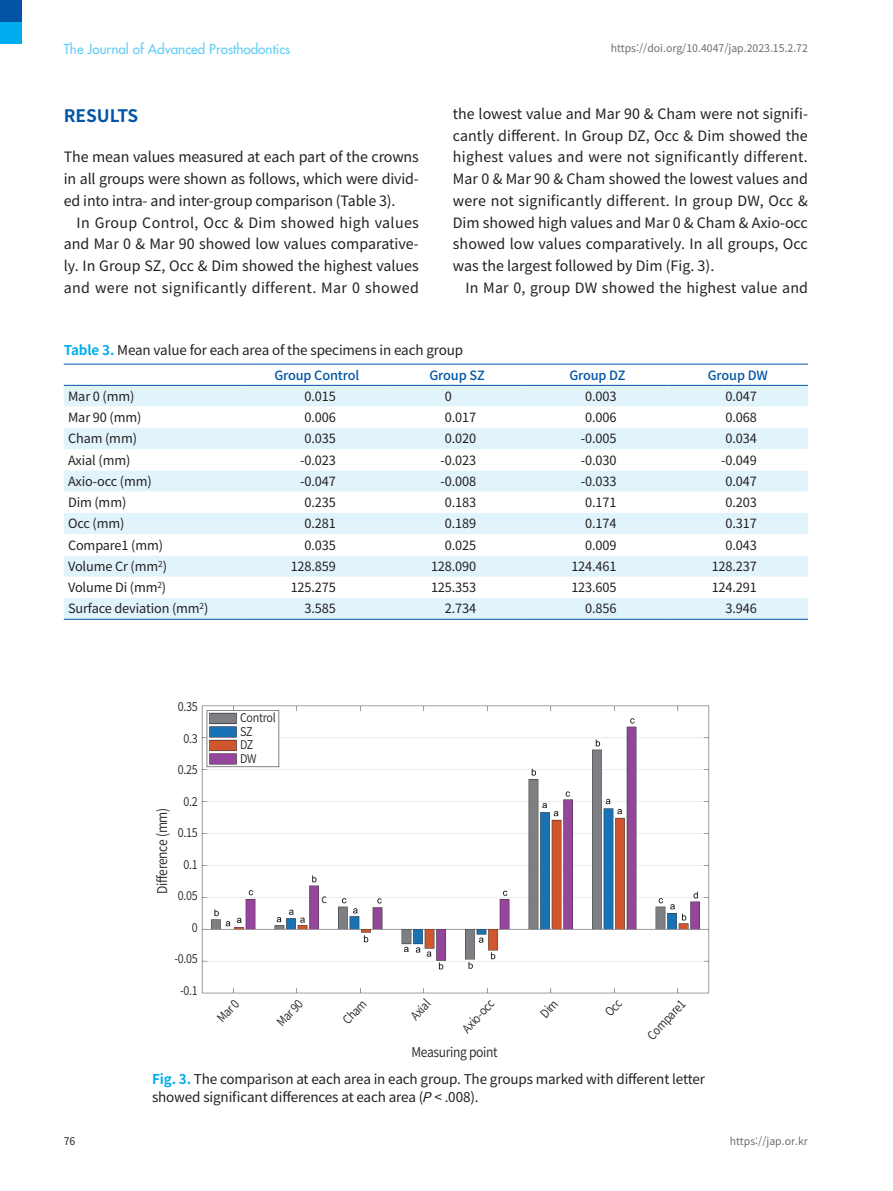
<style>
.page{position:relative;width:893px;height:1191px;background:#fff}
.page>*{position:absolute;margin:0;border:0;box-sizing:border-box;transform-origin:0 0}
.t1{font:700 17.25px "Noto Sans CJ Kkr";color:#0154a6}
.t2{font:14.25px/21.8px "Noto Sans CJ Kkr";color:#231f20;text-align:justify}
.t3{font:13.5px/18px "Noto Sans CJ Kkr";letter-spacing:-.01em;color:#231f20}
.t4{font:500 13.5px "Futura Std";color:#62cdf5}
.t5{font:600 13.5px "Noto Sans CJ Kkr";letter-spacing:-.025em;color:#231f20;scale:.9 1}
.t6{font:12.75px "Noto Sans CJ Kkr";letter-spacing:-.01em;color:#231f20}
.t7{font:500 12.75px "Noto Sans CJ Kkr";letter-spacing:-.01em;color:#0154a6}
.t8{font:600 12px/13.5px "Noto Sans CJ Kkr";letter-spacing:-.025em;color:#231f20;scale:.9 1}
.t9{font:10.5px "Noto Sans CJ Kkr";color:#6c6d70}
.t10{font:10.5px "Noto Sans CJ Kkr";color:#231f20}
.s1{font-weight:700;color:#00aeef}
.s2{font-style:italic}
</style>
<div class="page">
<div style="left:0;top:22px;width:22px;height:22px;background:#00aeef"></div>
<div style="left:0;top:0;width:22px;height:22px;background:#0154a6"></div>
<div style="left:64px;top:386px;width:744px;height:233px;background:#e1f4fc"></div>
<svg style="left:64px;top:406px;width:744px;height:192px"></svg>
<hr style="left:64px;top:385px;width:183px;height:1px;background:#0154a6">
<hr style="left:247px;top:385px;width:140px;height:1px;background:#0154a6">
<hr style="left:387px;top:385px;width:140px;height:1px;background:#0154a6">
<hr style="left:527px;top:385px;width:141px;height:1px;background:#0154a6">
<hr style="left:668px;top:385px;width:140px;height:1px;background:#0154a6">
<hr style="left:64px;top:364px;width:183px;height:1px;background:#0154a6">
<hr style="left:247px;top:364px;width:140px;height:1px;background:#0154a6">
<hr style="left:387px;top:364px;width:140px;height:1px;background:#0154a6">
<hr style="left:527px;top:364px;width:141px;height:1px;background:#0154a6">
<hr style="left:668px;top:364px;width:140px;height:1px;background:#0154a6">
<hr style="left:64px;top:619px;width:183px;height:1px;background:#0154a6">
<hr style="left:247px;top:619px;width:140px;height:1px;background:#0154a6">
<hr style="left:387px;top:619px;width:140px;height:1px;background:#0154a6">
<hr style="left:527px;top:619px;width:141px;height:1px;background:#0154a6">
<hr style="left:668px;top:619px;width:140px;height:1px;background:#0154a6">
<img style="left:201px;top:705px;width:509px;height:289px">
<p class="t4" style="left:64px;top:40px;width:228px">The Journal of Advanced Prosthodontics</p>
<p class="t1" style="left:64px;top:105px;width:76px">RESULTS</p>
<p class="t2" style="left:64px;top:147px;width:357px">The mean values measured at each part of the crowns in all groups were shown as follows, which were divid&shy;ed into intra- and inter-group comparison (Table 3).</p>
<p class="t2" style="left:64px;top:212px;width:357px;text-indent:13px">In Group Control, Occ &amp; Dim showed high values and Mar 0 &amp; Mar 90 showed low values comparative&shy;ly. In Group SZ, Occ &amp; Dim showed the highest values and were not significantly different. Mar 0 showed</p>
<p class="t9" style="left:611px;top:42px;width:199px">https://doi.org/10.4047/jap.2023.15.2.72</p>
<p class="t2" style="left:453px;top:103px;width:357px">the lowest value and Mar 90 &amp; Cham were not signifi&shy;cantly different. In Group DZ, Occ &amp; Dim showed the highest values and were not significantly different.<br>Mar 0 &amp; Mar 90 &amp; Cham showed the lowest values and were not significantly different. In group DW, Occ &amp; Dim showed high values and Mar 0 &amp; Cham &amp; Axio-occ showed low values comparatively. In all groups, Occ was the largest followed by Dim (Fig. 3).</p>
<p class="t2" style="left:466px;top:277px;width:344px">In Mar 0, group DW showed the highest value and</p>
<p class="t3" style="left:64px;top:341px;width:401px"><span class="s1">Table 3.</span> Mean value for each area of the specimens in each group</p>
<p class="t7" style="left:274px;top:368px;width:86px">Group Control</p>
<p class="t7" style="left:429px;top:368px;width:57px">Group SZ</p>
<p class="t7" style="left:569px;top:368px;width:58px">Group DZ</p>
<p class="t7" style="left:708px;top:368px;width:61px">Group DW</p>
<p class="t6" style="left:68px;top:389px;width:68px">Mar 0 (mm)</p>
<p class="t6" style="left:305px;top:389px;width:33px">0.015</p>
<p class="t6" style="left:445px;top:389px;width:9px">0</p>
<p class="t6" style="left:585px;top:389px;width:33px">0.003</p>
<p class="t6" style="left:726px;top:389px;width:33px">0.047</p>
<p class="t6" style="left:68px;top:410px;width:75px">Mar 90 (mm)</p>
<p class="t6" style="left:305px;top:410px;width:33px">0.006</p>
<p class="t6" style="left:445px;top:410px;width:33px">0.017</p>
<p class="t6" style="left:585px;top:410px;width:33px">0.006</p>
<p class="t6" style="left:726px;top:410px;width:33px">0.068</p>
<p class="t6" style="left:68px;top:431px;width:70px">Cham (mm)</p>
<p class="t6" style="left:305px;top:431px;width:33px">0.035</p>
<p class="t6" style="left:445px;top:431px;width:33px">0.020</p>
<p class="t6" style="left:581px;top:431px;width:37px">-0.005</p>
<p class="t6" style="left:726px;top:431px;width:33px">0.034</p>
<p class="t6" style="left:68px;top:453px;width:64px">Axial (mm)</p>
<p class="t6" style="left:300px;top:453px;width:37px">-0.023</p>
<p class="t6" style="left:441px;top:453px;width:37px">-0.023</p>
<p class="t6" style="left:581px;top:453px;width:37px">-0.030</p>
<p class="t6" style="left:721px;top:453px;width:37px">-0.049</p>
<p class="t6" style="left:68px;top:474px;width:85px">Axio-occ (mm)</p>
<p class="t6" style="left:300px;top:474px;width:37px">-0.047</p>
<p class="t6" style="left:441px;top:474px;width:37px">-0.008</p>
<p class="t6" style="left:581px;top:474px;width:37px">-0.033</p>
<p class="t6" style="left:726px;top:474px;width:33px">0.047</p>
<p class="t6" style="left:68px;top:495px;width:60px">Dim (mm)</p>
<p class="t6" style="left:305px;top:495px;width:33px">0.235</p>
<p class="t6" style="left:445px;top:495px;width:33px">0.183</p>
<p class="t6" style="left:585px;top:495px;width:33px">0.171</p>
<p class="t6" style="left:726px;top:495px;width:33px">0.203</p>
<p class="t6" style="left:68px;top:516px;width:58px">Occ (mm)</p>
<p class="t6" style="left:305px;top:516px;width:33px">0.281</p>
<p class="t6" style="left:445px;top:516px;width:33px">0.189</p>
<p class="t6" style="left:585px;top:516px;width:33px">0.174</p>
<p class="t6" style="left:726px;top:516px;width:33px">0.317</p>
<p class="t6" style="left:68px;top:538px;width:97px">Compare1 (mm)</p>
<p class="t6" style="left:305px;top:538px;width:33px">0.035</p>
<p class="t6" style="left:445px;top:538px;width:33px">0.025</p>
<p class="t6" style="left:585px;top:538px;width:33px">0.009</p>
<p class="t6" style="left:726px;top:538px;width:33px">0.043</p>
<p class="t6" style="left:68px;top:559px;width:100px">Volume Cr (mm<sup>2</sup>)</p>
<p class="t6" style="left:291px;top:559px;width:47px">128.859</p>
<p class="t6" style="left:431px;top:559px;width:47px">128.090</p>
<p class="t6" style="left:571px;top:559px;width:47px">124.461</p>
<p class="t6" style="left:712px;top:559px;width:47px">128.237</p>
<p class="t6" style="left:68px;top:580px;width:100px">Volume Di (mm<sup>2</sup>)</p>
<p class="t6" style="left:291px;top:580px;width:47px">125.275</p>
<p class="t6" style="left:431px;top:580px;width:47px">125.353</p>
<p class="t6" style="left:571px;top:580px;width:47px">123.605</p>
<p class="t6" style="left:712px;top:580px;width:47px">124.291</p>
<p class="t6" style="left:68px;top:601px;width:142px">Surface deviation (mm<sup>2</sup>)</p>
<p class="t6" style="left:305px;top:601px;width:33px">3.585</p>
<p class="t6" style="left:445px;top:601px;width:33px">2.734</p>
<p class="t6" style="left:585px;top:601px;width:33px">0.856</p>
<p class="t6" style="left:726px;top:601px;width:33px">3.946</p>
<p class="t8" style="left:178px;top:700px;width:24px">0.35</p>
<p class="t8" style="left:183px;top:732px;width:17px">0.3</p>
<p class="t8" style="left:178px;top:763px;width:24px">0.25</p>
<p class="t8" style="left:183px;top:795px;width:17px">0.2</p>
<p class="t8" style="left:178px;top:826px;width:24px">0.15</p>
<p class="t8" style="left:183px;top:858px;width:17px">0.1</p>
<p class="t8" style="left:178px;top:889px;width:24px">0.05</p>
<p class="t8" style="left:192px;top:921px;width:8px">0</p>
<p class="t8" style="left:174px;top:952px;width:27px">-0.05</p>
<p class="t8" style="left:180px;top:984px;width:21px">-0.1</p>
<p class="t5" style="left:155px;top:893px;width:97px;rotate:-90deg">Difference (mm)</p>
<p class="t8" style="left:240px;top:711px;width:41px">Control<br>SZ<br>DZ<br>DW</p>
<p class="t8" style="left:321px;top:891px;width:8px">c</p>
<p class="t8" style="left:214px;top:1016px;width:30px;rotate:-47deg">Mar 0</p>
<p class="t8" style="left:274px;top:1020px;width:37px;rotate:-47deg">Mar 90</p>
<p class="t8" style="left:340px;top:1017px;width:33px;rotate:-47deg">Cham</p>
<p class="t8" style="left:408px;top:1013px;width:27px;rotate:-47deg">Axial</p>
<p class="t8" style="left:460px;top:1026px;width:46px;rotate:-47deg">Axio-occ</p>
<p class="t8" style="left:645px;top:1033px;width:57px;rotate:-47deg">Compare1</p>
<p class="t5" style="left:411px;top:1044px;width:97px">Measuring point</p>
<p class="t3" style="left:152px;top:1070px;width:555px"><span class="s1">Fig. 3.</span> The comparison at each area in each group. The groups marked with different letter showed significant differences at each area (<span class="s2">P</span>&lt; .008).</p>
<p class="t10" style="left:64px;top:1135px;width:13px">76</p>
<p class="t9" style="left:730px;top:1135px;width:80px">https://jap.or.kr</p>
</div>
